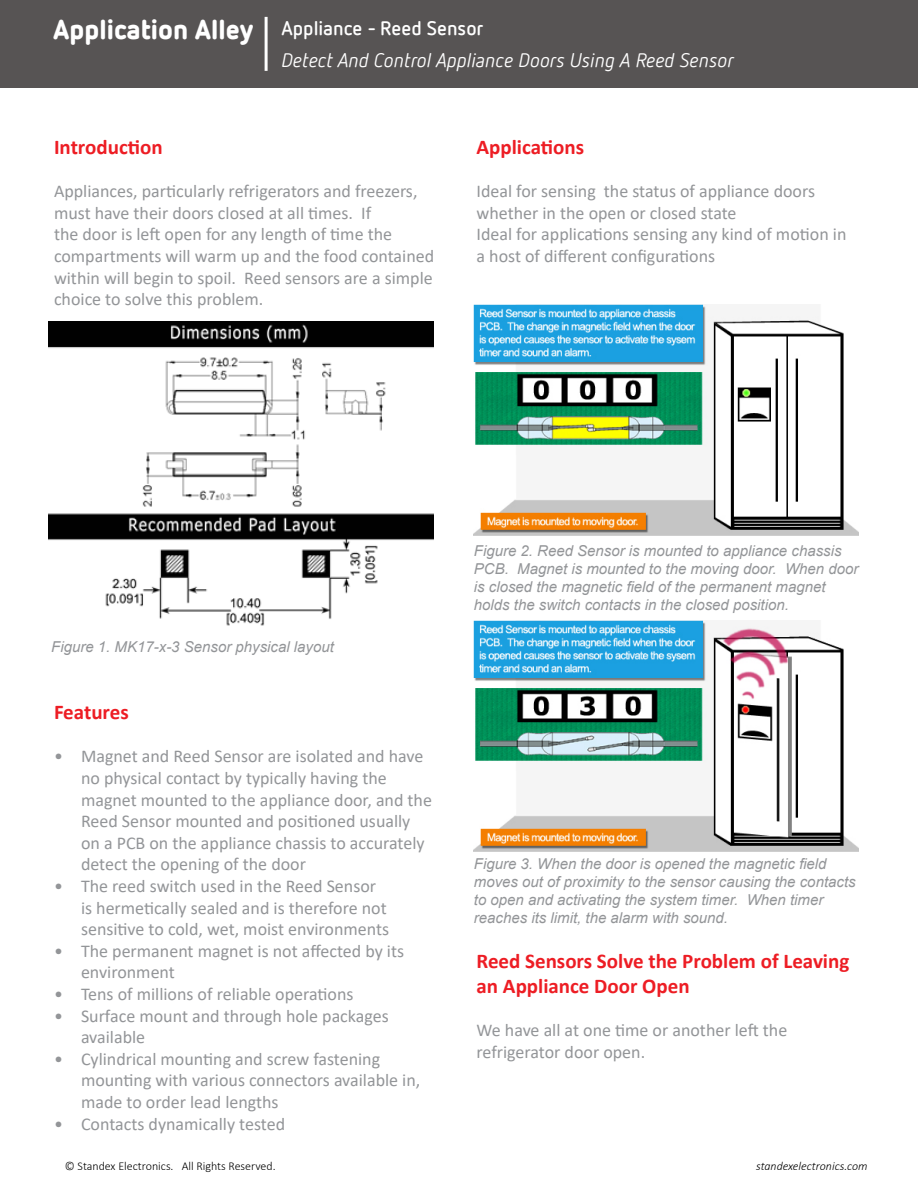
<style>
.page{position:relative;width:918px;height:1188px;background:#fff}
.page>*{position:absolute;margin:0;border:0;box-sizing:border-box;transform-origin:0 0}
.t1{font:900 27px "Netto Offc";color:#fff}
.t2{font:700 21px/25.2px "Calibri";color:#ed1d24}
.t3{font:italic 19.5px "Netto Offc";color:#fff}
.t4{font:700 19.5px "Netto Offc";color:#fff}
.t5{font:18px/21.6px "Calibri";color:#939598}
.t6{font:italic 15px/18px "Arial";color:#939598}
.t7{font:300 12px "Calibri";color:#000}
.t8{font:italic 300 12px "Calibri";color:#000}
</style>
<div class="page">
<div style="left:0;top:0;width:918px;height:88px;background:#575454"></div>
<hr style="left:265px;top:17px;width:3px;height:54px;background:#fff">
<img style="left:474px;top:620px;width:385px;height:231px">
<img style="left:474px;top:305px;width:385px;height:231px">
<img style="left:49px;top:322px;width:384px;height:304px">
<h1 class="t1" style="left:53px;top:12px;width:202px">Application Alley</h1>
<p class="t4" style="left:281px;top:16px;width:204px">Appliance - Reed Sensor</p>
<p class="t3" style="left:281px;top:48px;width:454px">Detect And Control Appliance Doors Using A Reed Sensor</p>
<p class="t2" style="left:54px;top:134px;width:110px">Introduction</p>
<p class="t5" style="left:54px;top:180px;width:382px">Appliances, particularly refrigerators and freezers, must have their doors closed at all times. If<br>the door is left open for any length of time the compartments will warm up and the food contained within will begin to spoil. Reed sensors are a simple choice to solve this problem.</p>
<p class="t2" style="left:477px;top:134px;width:109px">Applications</p>
<p class="t5" style="left:477px;top:180px;width:371px">Ideal for sensing the status of appliance doors whether in the open or closed state<br>Ideal for applications sensing any kind of motion in a host of different configurations</p>
<p class="t6" style="left:51px;top:638px;width:284px">Figure 1. MK17-x-3 Sensor physical layout</p>
<p class="t2" style="left:54px;top:699px;width:76px">Features</p>
<p class="t5" style="left:81px;top:745px;width:353px;text-indent:-27px">• Magnet and Reed Sensor are isolated and have no physical contact by typically having the magnet mounted to the appliance door, and the Reed Sensor mounted and positioned usually on a PCB on the appliance chassis to accurately detect the opening of the door</p>
<p class="t5" style="left:81px;top:875px;width:310px;text-indent:-27px">• The reed switch used in the Reed Sensor is hermetically sealed and is therefore not sensitive to cold, wet, moist environments</p>
<p class="t5" style="left:81px;top:940px;width:325px;text-indent:-27px">• The permanent magnet is not affected by its environment</p>
<p class="t5" style="left:54px;top:983px;width:301px">• Tens of millions of reliable operations</p>
<p class="t5" style="left:81px;top:1004px;width:309px;text-indent:-27px">• Surface mount and through hole packages available</p>
<p class="t5" style="left:81px;top:1048px;width:341px;text-indent:-27px">• Cylindrical mounting and screw fastening mounting with various connectors available in, made to order lead lengths</p>
<p class="t5" style="left:54px;top:1112px;width:233px">• Contacts dynamically tested</p>
<p class="t6" style="left:474px;top:542px;width:386px">Figure 2. Reed Sensor is mounted to appliance chassis PCB. Magnet is mounted to the moving door. When door is closed the magnetic field of the permanent magnet holds the switch contacts in the closed position.</p>
<p class="t6" style="left:474px;top:855px;width:383px">Figure 3. When the door is opened the magnetic field moves out of proximity to the sensor causing the contacts to open and activating the system timer. When timer reaches its limit, the alarm with sound.</p>
<p class="t2" style="left:477px;top:948px;width:374px">Reed Sensors Solve the Problem of Leaving an Appliance Door Open</p>
<p class="t5" style="left:477px;top:1019px;width:312px">We have all at one time or another left the refrigerator door open.</p>
<p class="t7" style="left:65px;top:1159px;width:212px">© Standex Electronics. All Rights Reserved.</p>
<p class="t8" style="left:756px;top:1159px;width:113px">standexelectronics.com</p>
</div>
